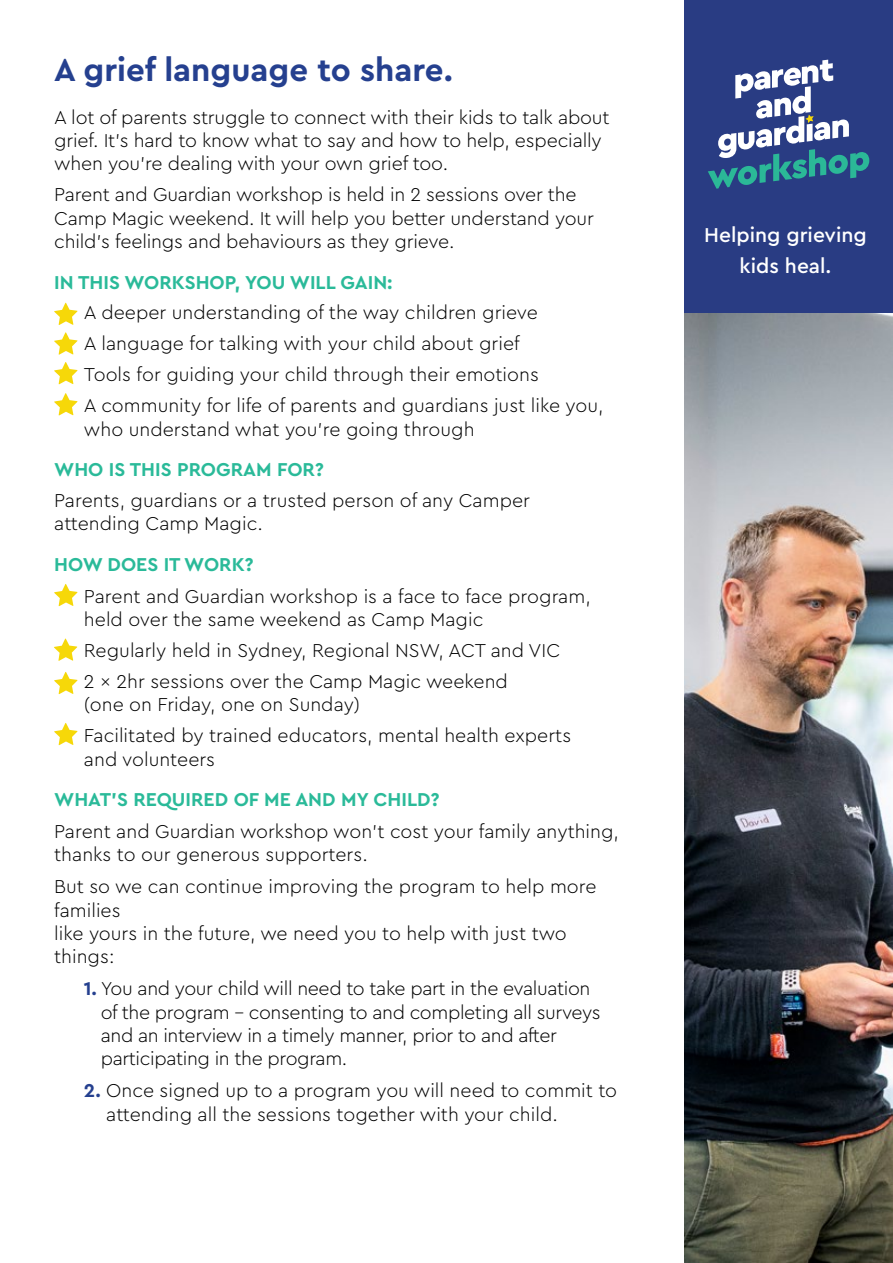
<style>
.page{position:relative;width:893px;height:1263px;background:#fff}
.page>*{position:absolute;margin:0;border:0;box-sizing:border-box;transform-origin:0 0}
.t1{font:700 33px "Cera Pro";color:#25408f}
.t2{font:500 21px/31px "Cera Pro";color:#fff;text-align:center}
.t3{font:300 19.5px/23.4px "Cera Pro";color:#000}
.t4{font:300 19.5px/23.4px "Cera Pro";letter-spacing:-.02em;color:#000}
.t5{font:700 19.5px "Cera Pro";color:#2aba99}
.s1{font-weight:700;color:#25408f}
</style>
<div class="page">
<svg style="left:54px;top:303px;width:23px;height:22px"></svg>
<svg style="left:54px;top:332px;width:23px;height:23px"></svg>
<svg style="left:54px;top:362px;width:23px;height:22px"></svg>
<svg style="left:54px;top:393px;width:23px;height:22px"></svg>
<svg style="left:54px;top:584px;width:23px;height:22px"></svg>
<svg style="left:54px;top:639px;width:23px;height:22px"></svg>
<svg style="left:54px;top:672px;width:23px;height:22px"></svg>
<svg style="left:54px;top:723px;width:23px;height:22px"></svg>
<div style="left:684px;top:0;width:209px;height:314px;background:#293c83"></div>
<img style="left:684px;top:314px;width:208px;height:949px">
<svg style="left:708px;top:60px;width:161px;height:129px"></svg>
<h1 class="t1" style="left:54px;top:48px;width:400px">A grief language to share.</h1>
<p class="t3" style="left:54px;top:105px;width:557px">A lot of parents struggle to connect with their kids to talk about grief. It’s hard to know what to say and how to help, especially when you’re dealing with your own grief too.</p>
<p class="t3" style="left:54px;top:182px;width:541px">Parent and Guardian workshop is held in 2 sessions over the<br>Camp Magic weekend. It will help you better understand your child’s feelings and behaviours as they grieve.</p>
<p class="t5" style="left:54px;top:269px;width:340px">IN THIS WORKSHOP, YOU WILL GAIN:</p>
<p class="t3" style="left:84px;top:297px;width:521px;line-height:30.9px">A deeper understanding of the way children grieve<br>A language for talking with your child about grief<br>Tools for guiding your child through their emotions<br>A community for life of parents and guardians just like you,</p>
<p class="t3" style="left:84px;top:416px;width:392px">who understand what you’re going through</p>
<p class="t5" style="left:54px;top:456px;width:271px">WHO IS THIS PROGRAM FOR?</p>
<p class="t3" style="left:54px;top:488px;width:477px">Parents, guardians or a trusted person of any Camper attending Camp Magic.</p>
<p class="t5" style="left:54px;top:551px;width:201px">HOW DOES IT WORK?</p>
<p class="t3" style="left:84px;top:583px;width:508px">Parent and Guardian workshop is a face to face program, held over the same weekend as Camp Magic</p>
<p class="t3" style="left:84px;top:634px;width:478px;line-height:30.9px">Regularly held in Sydney, Regional NSW, ACT and VIC<br>2 x 2hr sessions over the Camp Magic weekend</p>
<p class="t3" style="left:84px;top:688px;width:489px;line-height:30.9px">(one on Friday, one on Sunday)<br>Facilitated by trained educators, mental health experts</p>
<p class="t3" style="left:84px;top:746px;width:133px">and volunteers</p>
<p class="t5" style="left:54px;top:786px;width:387px">WHAT’S REQUIRED OF ME AND MY CHILD?</p>
<p class="t3" style="left:54px;top:819px;width:566px">Parent and Guardian workshop won’t cost your family anything, thanks to our generous supporters.</p>
<p class="t3" style="left:54px;top:874px;width:544px">But so we can continue improving the program to help more families<br>like yours in the future, we need you to help with just two things:</p>
<p class="t4" style="left:101px;top:976px;width:501px;text-indent:-17px"><span class="s1">1.</span> You and your child will need to take part in the evaluation of the program - consenting to and completing all surveys and an interview in a timely manner, prior to and after participating in the program.</p>
<p class="t3" style="left:106px;top:1078px;width:512px;text-indent:-22px"><span class="s1">2.</span> Once signed up to a program you will need to commit to attending all the sessions together with your child.</p>
<p class="t2" style="left:704px;top:219px;width:164px">Helping grieving kids heal.</p>
</div>
